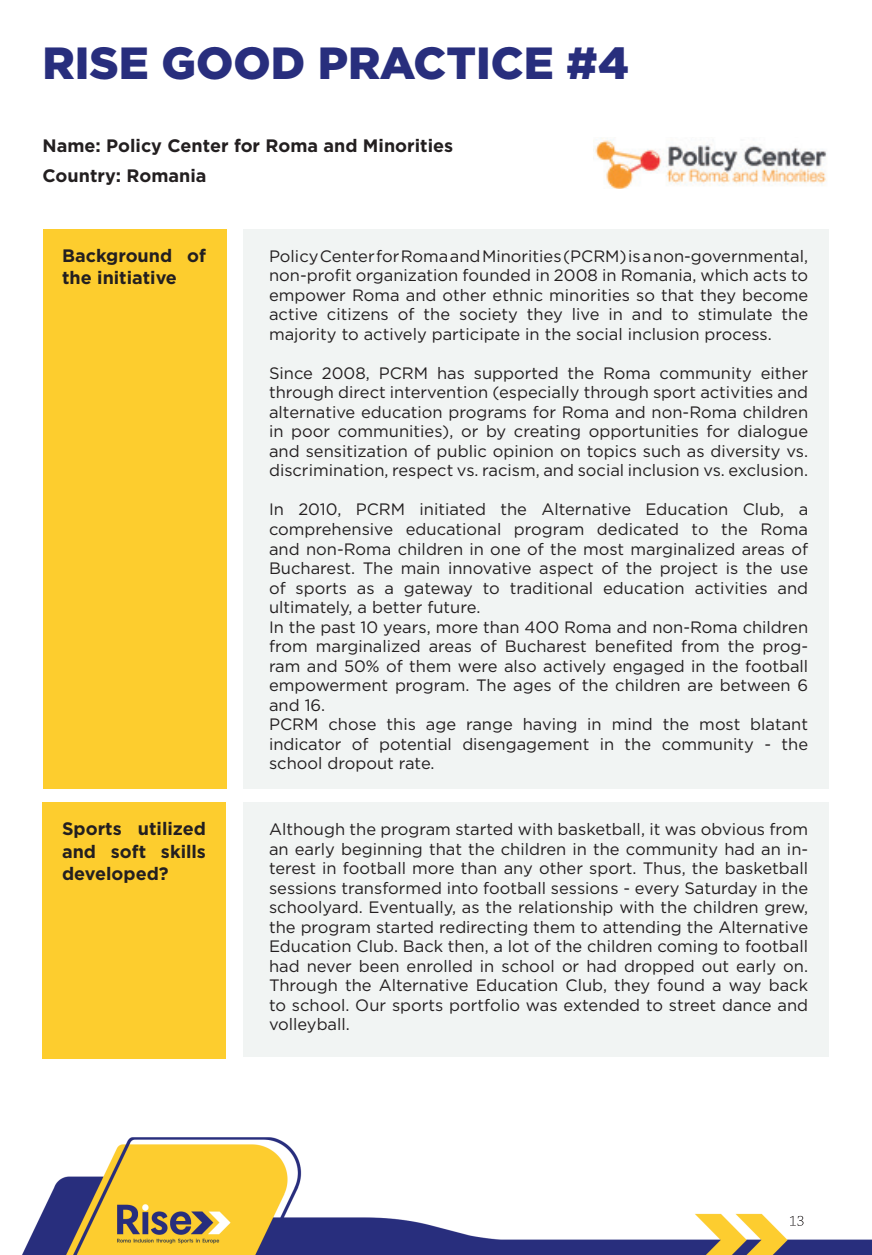
<style>
.page{position:relative;width:872px;height:1255px;background:#fff}
.page>*{position:absolute;margin:0;border:0;box-sizing:border-box;transform-origin:0 0}
.t1{font:900 45px "Gotham";color:#282e7d}
.t2{font:700 18px/22.5px "Gotham";color:#231f20}
.t3{font:16.5px/19.5px "Gotham";color:#231f20;text-align:justify}
</style>
<div class="page">
<img style="left:22px;top:1137px;width:850px;height:117px">
<svg style="left:790px;top:1215px;width:13px;height:10px"></svg>
<img style="left:593px;top:138px;width:234px;height:51px">
<div style="left:243px;top:229px;width:586px;height:559px;background:#f1f4f3"></div>
<div style="left:43px;top:229px;width:183px;height:559px;background:#fdcd2e"></div>
<div style="left:243px;top:802px;width:586px;height:255px;background:#f1f4f3"></div>
<div style="left:42px;top:801px;width:183px;height:257px;background:#fdcd2e"></div>
<h1 class="t1" style="left:43px;top:32px;width:588px">RISE GOOD PRACTICE #4</h1>
<p class="t2" style="left:43px;top:130px;width:412px;line-height:30px">Name: Policy Center for Roma and Minorities<br>Country: Romania</p>
<p class="t2" style="left:62px;top:244px;width:145px">Background of the initiative</p>
<p class="t3" style="left:269px;top:246px;width:540px">Policy Center for Roma and Minorities (PCRM) is a non-governmental, non-profit organization founded in 2008 in Romania, which acts to empower Roma and other ethnic minorities so that they become active citizens of the society they live in and to stimulate the majority to actively participate in the social inclusion process.</p>
<p class="t3" style="left:269px;top:363px;width:540px">Since 2008, PCRM has supported the Roma community either through direct intervention (especially through sport activities and alternative education programs for Roma and non-Roma children in poor communities), or by creating opportunities for dialogue and sensitization of public opinion on topics such as diversity vs. discrimination, respect vs. racism, and social inclusion vs. exclusion.</p>
<p class="t3" style="left:269px;top:499px;width:541px;text-align:left">In 2010, PCRM initiated the Alternative Education Club, a comprehensive educational program dedicated to the Roma and non-Roma children in one of the most marginalized areas of Bucharest. The main innovative aspect of the project is the use of sports as a gateway to traditional education activities and ultimately, a better future.<br>In the past 10 years, more than 400 Roma and non-Roma children from marginalized areas of Bucharest benefited from the prog&shy;ram and 50% of them were also actively engaged in the football empowerment program. The ages of the children are between 6 and 16.<br>PCRM chose this age range having in mind the most blatant indicator of potential disengagement in the community - the school dropout rate.</p>
<p class="t2" style="left:62px;top:817px;width:145px;text-align:justify">Sports utilized and soft skills developed?</p>
<p class="t3" style="left:269px;top:819px;width:540px">Although the program started with basketball, it was obvious from an early beginning that the children in the community had an in&shy;terest in football more than any other sport. Thus, the basketball sessions transformed into football sessions - every Saturday in the schoolyard. Eventually, as the relationship with the children grew, the program started redirecting them to attending the Alternative Education Club. Back then, a lot of the children coming to football had never been enrolled in school or had dropped out early on.<br>Through the Alternative Education Club, they found a way back to school. Our sports portfolio was extended to street dance and volleyball.</p>
</div>
